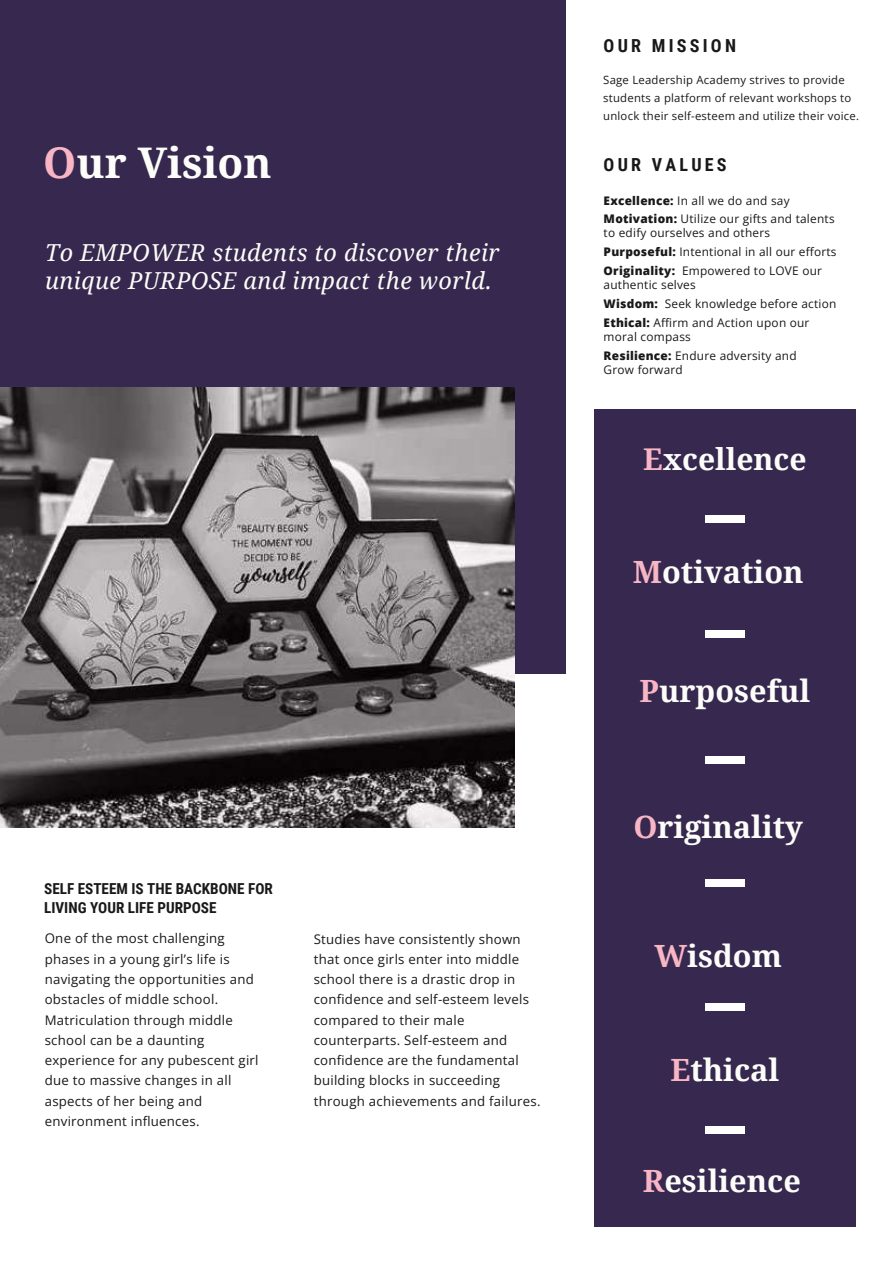
<style>
.page{position:relative;width:894px;height:1264px;background:#fff}
.page>*{position:absolute;margin:0;border:0;box-sizing:border-box;transform-origin:0 0}
.t1{font:700 42.15px "Droid Serif";color:#fcfdf8}
.t2{font:700 30.6px "Droid Serif";color:#fcfdf8}
.t3{font:700 30px "Droid Serif";color:#fcfdf8}
.t4{font:italic 23.4px/28px "Droid Serif";letter-spacing:.02em;color:#fcfdf8}
.t5{font:700 18px "Roboto Condensed";letter-spacing:.18em;color:#191919}
.t6{font:700 15.15px/19.2px "Roboto Condensed";color:#191919}
.t7{font:13.2px/20.2px "Open Sans";letter-spacing:.02em;color:#191919}
.t8{font:11.85px/18.8px "Open Sans";letter-spacing:.02em;color:#191919}
.t9{font:11.4px/18px "Open Sans";letter-spacing:.02em;color:#191919}
.s1{color:#f8b5c4}
.s2{font-weight:800}
</style>
<div class="page">
<div style="left:0;top:0;width:565px;height:673px;background:#37284f"></div>
<div style="left:594px;top:409px;width:261px;height:818px;background:#37284f"></div>
<div style="left:705px;top:515px;width:39px;height:8px;background:#fff"></div>
<div style="left:705px;top:630px;width:39px;height:8px;background:#fff"></div>
<div style="left:705px;top:756px;width:39px;height:8px;background:#fff"></div>
<div style="left:705px;top:879px;width:39px;height:8px;background:#fff"></div>
<div style="left:705px;top:1002px;width:39px;height:8px;background:#fff"></div>
<div style="left:705px;top:1125px;width:39px;height:8px;background:#fff"></div>
<svg style="left:0;top:388px;width:514px;height:439px;background:#6e6a6b"></svg>
<h1 class="t1" style="left:43px;top:133px;width:230px"><span class="s1">O</span>ur Vision</h1>
<h3 class="t4" style="left:45px;top:237px;width:456px">To EMPOWER students to discover their unique PURPOSE and impact the world.</h3>
<p class="t6" style="left:44px;top:878px;width:230px">SELF ESTEEM IS THE BACKBONE FOR<br>LIVING YOUR LIFE PURPOSE</p>
<p class="t7" style="left:45px;top:928px;width:215px">One of the most challenging phases in a young girl’s life is navigating the opportunities and obstacles of middle school.<br>Matriculation through middle school can be a daunting experience for any pubescent girl due to massive changes in all aspects of her being and environment influences.</p>
<p class="t7" style="left:313px;top:928px;width:228px">Studies have consistently shown that once girls enter into middle school there is a drastic drop in confidence and self-esteem levels compared to their male counterparts. Self-esteem and confidence are the fundamental building blocks in succeeding through achievements and failures.</p>
<h3 class="t5" style="left:603px;top:33px;width:134px">OUR MISSION</h3>
<p class="t9" style="left:603px;top:70px;width:257px">Sage Leadership Academy strives to provide students a platform of relevant workshops to unlock their self-esteem and utilize their voice.</p>
<h3 class="t5" style="left:603px;top:152px;width:124px">OUR VALUES</h3>
<p class="t8" style="left:603px;top:190px;width:232px"><span class="s2">Excellence:</span> In all we do and say<br><span class="s2">Motivation:</span> Utilize our gifts and talents</p>
<p class="t8" style="left:603px;top:223px;width:234px">to edify ourselves and others<br><span class="s2">Purposeful:</span> Intentional in all our efforts<br><span class="s2">Originality:</span> Empowered to LOVE our</p>
<p class="t8" style="left:603px;top:275px;width:234px">authentic selves<br><span class="s2">Wisdom:</span> Seek knowledge before action<br><span class="s2">Ethical:</span> Affirm and Action upon our</p>
<p class="t8" style="left:603px;top:327px;width:194px">moral compass<br><span class="s2">Resilience:</span> Endure adversity and</p>
<p class="t8" style="left:603px;top:360px;width:81px">Grow forward</p>
<h3 class="t3" style="left:643px;top:438px;width:165px"><span class="s1">E</span>xcellence</h3>
<h2 class="t2" style="left:632px;top:550px;width:172px"><span class="s1">M</span>otivation</h2>
<h2 class="t2" style="left:639px;top:669px;width:172px"><span class="s1">P</span>urposeful</h2>
<h2 class="t2" style="left:633px;top:806px;width:171px"><span class="s1">O</span>riginality</h2>
<h2 class="t2" style="left:654px;top:934px;width:129px"><span class="s1">W</span>isdom</h2>
<h2 class="t2" style="left:670px;top:1048px;width:110px"><span class="s1">E</span>thical</h2>
<h2 class="t2" style="left:642px;top:1159px;width:160px"><span class="s1">R</span>esilience</h2>
</div>
